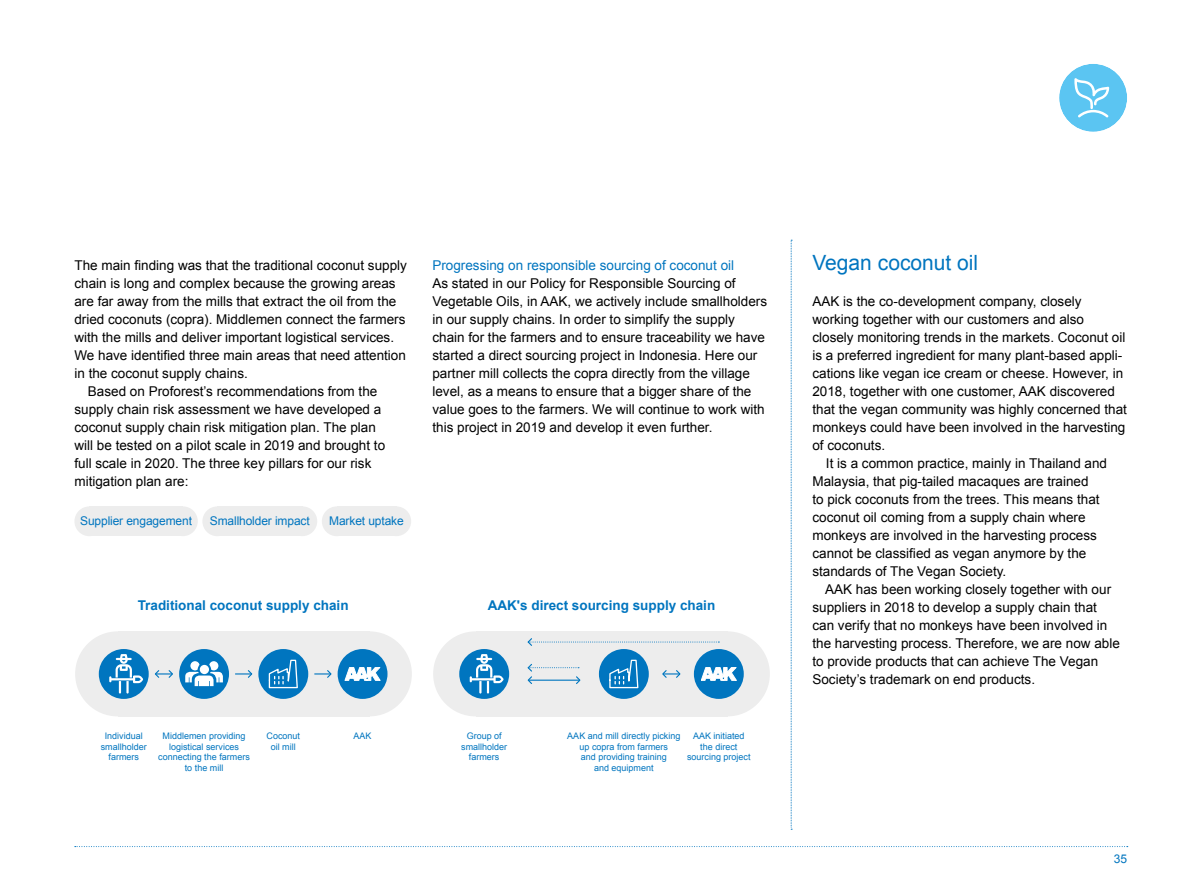
<style>
.page{position:relative;width:1191px;height:893px;background:#fff}
.page>*{position:absolute;margin:0;border:0;box-sizing:border-box;transform-origin:0 0}
.t1{font:21px "Arial";color:#0075bf}
.t2{font:13.5px/18px "Arial";color:#000}
.t3{font:700 13.5px "Arial";color:#0075bf}
.t4{font:13.5px "Arial";color:#0075bf}
.t5{font:12px "Arial";letter-spacing:-.01em;color:#0075bf}
.t6{font:9px/10.8px "Arial";color:#0075bf;text-align:center}
</style>
<div class="page">
<svg style="left:75px;top:846px;width:1052px;height:1px"></svg>
<div style="left:1059px;top:64px;width:68px;height:68px;background:#5bc5f2;border-radius:50%"></div>
<svg style="left:1074px;top:78px;width:35px;height:40px"></svg>
<div style="left:74px;top:506px;width:30px;height:30px;background:#ededed;border-radius:50%"></div>
<div style="left:89px;top:506px;width:94px;height:30px;background:#ededed"></div>
<div style="left:168px;top:506px;width:30px;height:30px;background:#ededed;border-radius:50%"></div>
<div style="left:202px;top:506px;width:30px;height:30px;background:#ededed;border-radius:50%"></div>
<div style="left:217px;top:506px;width:85px;height:30px;background:#ededed"></div>
<div style="left:287px;top:506px;width:30px;height:30px;background:#ededed;border-radius:50%"></div>
<div style="left:118px;top:631px;width:251px;height:85px;background:#ededed"></div>
<div style="left:476px;top:631px;width:251px;height:85px;background:#ededed"></div>
<div style="left:75px;top:631px;width:85px;height:85px;background:#ededed;border-radius:50%"></div>
<div style="left:433px;top:631px;width:85px;height:85px;background:#ededed;border-radius:50%"></div>
<div style="left:327px;top:631px;width:85px;height:85px;background:#ededed;border-radius:50%"></div>
<div style="left:685px;top:631px;width:85px;height:85px;background:#ededed;border-radius:50%"></div>
<div style="left:179px;top:649px;width:50px;height:50px;background:#0075bf;border-radius:50%"></div>
<svg style="left:185px;top:662px;width:38px;height:25px"></svg>
<div style="left:200px;top:665px;width:9px;height:9px;background:#fff;border-radius:50%"></div>
<div style="left:337px;top:649px;width:50px;height:50px;background:#0075bf;border-radius:50%"></div>
<svg style="left:345px;top:667px;width:35px;height:14px"></svg>
<div style="left:258px;top:649px;width:50px;height:50px;background:#0075bf;border-radius:50%"></div>
<svg style="left:268px;top:659px;width:31px;height:40px"></svg>
<div style="left:694px;top:649px;width:49px;height:50px;background:#0075bf;border-radius:50%"></div>
<svg style="left:701px;top:667px;width:35px;height:14px"></svg>
<div style="left:599px;top:649px;width:50px;height:50px;background:#0075bf;border-radius:50%"></div>
<svg style="left:608px;top:659px;width:31px;height:40px"></svg>
<div style="left:99px;top:649px;width:50px;height:50px;background:#0075bf;border-radius:50%"></div>
<svg style="left:109px;top:654px;width:34px;height:39px"></svg>
<svg style="left:155px;top:670px;width:18px;height:8px"></svg>
<svg style="left:235px;top:670px;width:18px;height:8px"></svg>
<svg style="left:314px;top:670px;width:18px;height:8px"></svg>
<svg style="left:527px;top:638px;width:192px;height:8px"></svg>
<svg style="left:527px;top:663px;width:54px;height:21px"></svg>
<svg style="left:662px;top:670px;width:19px;height:8px"></svg>
<div style="left:459px;top:649px;width:50px;height:50px;background:#0075bf;border-radius:50%"></div>
<svg style="left:470px;top:654px;width:33px;height:39px"></svg>
<svg style="left:790px;top:240px;width:2px;height:590px"></svg>
<div style="left:322px;top:506px;width:29px;height:30px;background:#ededed;border-radius:50%"></div>
<div style="left:337px;top:506px;width:59px;height:30px;background:#ededed"></div>
<div style="left:381px;top:506px;width:30px;height:30px;background:#ededed;border-radius:50%"></div>
<p class="t2" style="left:74px;top:256px;width:334px">The main finding was that the traditional coconut supply</p>
<p class="t2" style="left:74px;top:274px;width:323px">chain is long and complex because the growing areas</p>
<p class="t2" style="left:74px;top:292px;width:323px">are far away from the mills that extract the oil from the</p>
<p class="t2" style="left:74px;top:310px;width:332px">dried coconuts (copra). Middlemen connect the farmers</p>
<p class="t2" style="left:74px;top:328px;width:321px">with the mills and deliver important logistical services.</p>
<p class="t2" style="left:74px;top:346px;width:333px">We have identified three main areas that need attention</p>
<p class="t2" style="left:74px;top:364px;width:175px">in the coconut supply chains.</p>
<p class="t2" style="left:88px;top:382px;width:291px">Based on Proforest’s recommendations from the</p>
<p class="t2" style="left:74px;top:400px;width:308px">supply chain risk assessment we have developed a</p>
<p class="t2" style="left:74px;top:418px;width:303px">coconut supply chain risk mitigation plan. The plan</p>
<p class="t2" style="left:74px;top:436px;width:312px">will be tested on a pilot scale in 2019 and brought to</p>
<p class="t2" style="left:74px;top:454px;width:298px">full scale in 2020. The three key pillars for our risk</p>
<p class="t2" style="left:74px;top:472px;width:116px">mitigation plan are:</p>
<p class="t5" style="left:80px;top:513px;width:113px">Supplier engagement</p>
<p class="t5" style="left:210px;top:513px;width:101px">Smallholder impact</p>
<p class="t5" style="left:329px;top:513px;width:76px">Market uptake</p>
<p class="t4" style="left:432px;top:256px;width:303px">Progressing on responsible sourcing of coconut oil</p>
<p class="t2" style="left:432px;top:274px;width:336px">As stated in our Policy for Responsible Sourcing of Vegetable Oils, in AAK, we actively include smallholders in our supply chains. In order to simplify the supply chain for the farmers and to ensure traceability we have started a direct sourcing project in Indonesia. Here our partner mill collects the copra directly from the village level, as a means to ensure that a bigger share of the value goes to the farmers. We will continue to work with this project in 2019 and develop it even further.</p>
<p class="t3" style="left:138px;top:596px;width:212px">Traditional coconut supply chain</p>
<p class="t3" style="left:488px;top:596px;width:229px">AAK's direct sourcing supply chain</p>
<p class="t6" style="left:101px;top:730px;width:48px">Individual smallholder farmers</p>
<p class="t6" style="left:158px;top:730px;width:93px">Middlemen providing logistical services connecting the farmers to the mill</p>
<p class="t6" style="left:461px;top:730px;width:48px">Group of smallholder farmers</p>
<p class="t6" style="left:567px;top:730px;width:115px">AAK and mill directly picking up copra from farmers<br>and providing training<br>and equipment</p>
<p class="t6" style="left:687px;top:730px;width:65px">AAK initiated the direct sourcing project</p>
<p class="t6" style="left:266px;top:730px;width:35px">Coconut oil mill</p>
<p class="t6" style="left:354px;top:730px;width:19px">AAK</p>
<h1 class="t1" style="left:812px;top:249px;width:167px">Vegan coconut oil</h1>
<p class="t2" style="left:812px;top:292px;width:316px">AAK is the co-development company, closely working together with our customers and also closely monitoring trends in the markets. Coconut oil is a preferred ingredient for many plant-based appli&shy;cations like vegan ice cream or cheese. However, in 2018, together with one customer, AAK discovered that the vegan community was highly concerned that monkeys could have been involved in the harvesting of coconuts.</p>
<p class="t2" style="left:812px;top:454px;width:296px;text-indent:14px">It is a common practice, mainly in Thailand and Malaysia, that pig-tailed macaques are trained<br>to pick coconuts from the trees. This means that coconut oil coming from a supply chain where monkeys are involved in the harvesting process cannot be classified as vegan anymore by the standards of The Vegan Society.</p>
<p class="t2" style="left:812px;top:580px;width:309px;text-indent:13px">AAK has been working closely together with our suppliers in 2018 to develop a supply chain that can verify that no monkeys have been involved in the harvesting process. Therefore, we are now able to provide products that can achieve The Vegan Society’s trademark on end products.</p>
<p class="t5" style="left:1114px;top:851px;width:15px">35</p>
</div>
